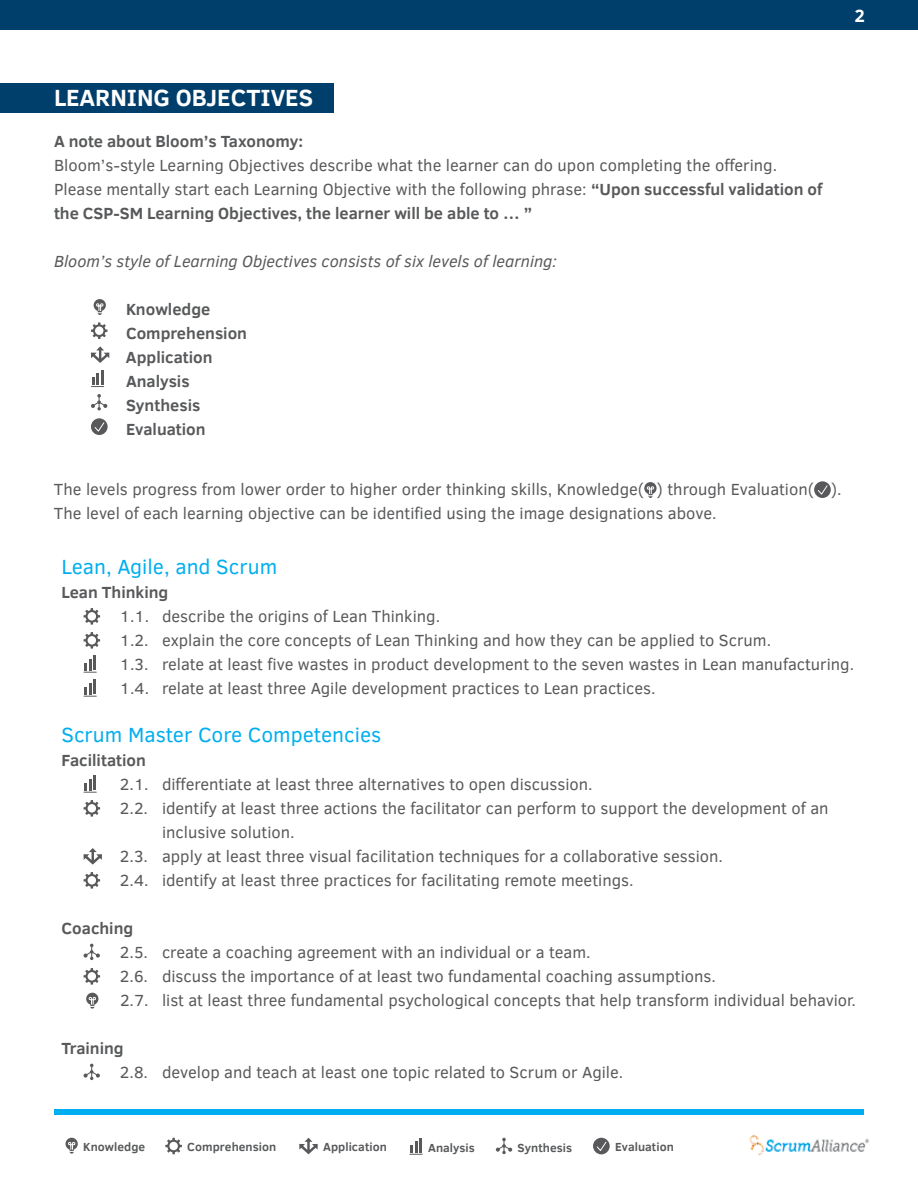
<style>
.page{position:relative;width:918px;height:1188px;background:#fff}
.page>*{position:absolute;margin:0;border:0;box-sizing:border-box;transform-origin:0 0}
.t1{font:700 24px "Clear Sans";color:#fff}
.t2{font:21px "Clear Sans";color:#00aeef}
.t3{font:700 18px "Clear Sans";color:#fff}
.t4{font:16.5px/24px "Clear Sans";color:#58595b}
.t5{font:700 16.5px/24px "Clear Sans";color:#58595b}
.t6{font:italic 16.5px "Clear Sans";color:#58595b}
.t7{font:700 12px "Clear Sans";letter-spacing:.005em;color:#58595b}
.s1{font-weight:700}
</style>
<div class="page">
<div style="left:54px;top:1109px;width:810px;height:6px;background:#00aeef"></div>
<div style="left:0;top:0;width:918px;height:30px;background:#003e6b"></div>
<div style="left:0;top:83px;width:334px;height:30px;background:#003e6b"></div>
<svg style="left:94px;top:299px;width:12px;height:12px"></svg>
<svg style="left:96px;top:304px;width:8px;height:11px"></svg>
<svg style="left:91px;top:322px;width:17px;height:17px"></svg>
<div style="left:95px;top:326px;width:8px;height:9px;background:#fff;border-radius:50%"></div>
<svg style="left:91px;top:346px;width:18px;height:17px"></svg>
<svg style="left:91px;top:370px;width:13px;height:17px"></svg>
<svg style="left:91px;top:394px;width:16px;height:17px"></svg>
<svg style="left:91px;top:418px;width:17px;height:17px"></svg>
<svg style="left:94px;top:422px;width:11px;height:11px"></svg>
<svg style="left:644px;top:482px;width:13px;height:12px"></svg>
<svg style="left:646px;top:487px;width:9px;height:11px"></svg>
<svg style="left:814px;top:481px;width:17px;height:17px"></svg>
<svg style="left:817px;top:485px;width:11px;height:11px"></svg>
<svg style="left:84px;top:608px;width:16px;height:17px"></svg>
<div style="left:88px;top:612px;width:8px;height:9px;background:#fff;border-radius:50%"></div>
<svg style="left:84px;top:632px;width:16px;height:17px"></svg>
<div style="left:88px;top:636px;width:8px;height:9px;background:#fff;border-radius:50%"></div>
<hr style="left:93px;top:656px;width:3px;height:14px;background:#59595c">
<svg style="left:84px;top:659px;width:12px;height:14px"></svg>
<hr style="left:93px;top:680px;width:3px;height:14px;background:#59595c">
<svg style="left:84px;top:683px;width:12px;height:14px"></svg>
<hr style="left:93px;top:776px;width:3px;height:14px;background:#59595c">
<svg style="left:84px;top:779px;width:12px;height:14px"></svg>
<svg style="left:84px;top:800px;width:16px;height:17px"></svg>
<div style="left:88px;top:804px;width:8px;height:9px;background:#fff;border-radius:50%"></div>
<svg style="left:84px;top:848px;width:18px;height:17px"></svg>
<svg style="left:84px;top:872px;width:16px;height:17px"></svg>
<div style="left:88px;top:876px;width:8px;height:9px;background:#fff;border-radius:50%"></div>
<svg style="left:84px;top:944px;width:16px;height:17px"></svg>
<svg style="left:84px;top:968px;width:16px;height:17px"></svg>
<div style="left:88px;top:972px;width:8px;height:9px;background:#fff;border-radius:50%"></div>
<div style="left:86px;top:993px;width:12px;height:12px;background:#59595c;border-radius:50%"></div>
<svg style="left:88px;top:997px;width:8px;height:12px"></svg>
<svg style="left:84px;top:1064px;width:16px;height:17px"></svg>
<div style="left:66px;top:1138px;width:12px;height:12px;background:#59595c;border-radius:50%"></div>
<svg style="left:68px;top:1142px;width:8px;height:12px"></svg>
<svg style="left:165px;top:1138px;width:17px;height:16px"></svg>
<div style="left:169px;top:1142px;width:9px;height:8px;background:#fff;border-radius:50%"></div>
<svg style="left:299px;top:1138px;width:19px;height:16px"></svg>
<hr style="left:419px;top:1138px;width:3px;height:14px;background:#59595c">
<svg style="left:410px;top:1141px;width:12px;height:14px"></svg>
<svg style="left:496px;top:1138px;width:16px;height:17px"></svg>
<div style="left:593px;top:1138px;width:17px;height:16px;background:#59595c;border-radius:50%"></div>
<svg style="left:596px;top:1141px;width:11px;height:10px"></svg>
<img style="left:749px;top:1135px;width:120px;height:21px">
<h1 class="t1" style="left:54px;top:80px;width:261px">LEARNING OBJECTIVES</h1>
<p class="t5" style="left:54px;top:129px;width:251px">A note about Bloom’s Taxonomy:</p>
<p class="t4" style="left:54px;top:153px;width:770px">Bloom’s-style Learning Objectives describe what the learner can do upon completing the offering.<br>Please mentally start each Learning Objective with the following phrase: <span class="s1">“Upon successful validation of the CSP-SM Learning Objectives, the learner will be able to … ”</span></p>
<p class="t6" style="left:54px;top:250px;width:504px">Bloom’s style of Learning Objectives consists of six levels of learning:</p>
<p class="t5" style="left:126px;top:297px;width:123px">Knowledge<br>Comprehension<br>Application<br>Analysis<br>Synthesis<br>Evaluation</p>
<p class="t3" style="left:854px;top:3px;width:12px">2</p>
<p class="t4" style="left:54px;top:477px;width:789px">The levels progress from lower order to higher order thinking skills, Knowledge( ) through Evaluation( ).<br>The level of each learning objective can be identified using the image designations above.</p>
<p class="t2" style="left:62px;top:552px;width:217px">Lean, Agile, and Scrum</p>
<p class="t5" style="left:62px;top:579px;width:108px">Lean Thinking</p>
<p class="t4" style="left:120px;top:604px;width:736px">1.1. describe the origins of Lean Thinking.<br>1.2. explain the core concepts of Lean Thinking and how they can be applied to Scrum.<br>1.3. relate at least five wastes in product development to the seven wastes in Lean manufacturing.<br>1.4. relate at least three Agile development practices to Lean practices.</p>
<p class="t2" style="left:62px;top:720px;width:321px">Scrum Master Core Competencies</p>
<p class="t5" style="left:62px;top:747px;width:86px">Facilitation</p>
<p class="t4" style="left:120px;top:772px;width:474px">2.1. differentiate at least three alternatives to open discussion.</p>
<p class="t4" style="left:120px;top:796px;width:710px">2.2. identify at least three actions the facilitator can perform to support the development of an</p>
<p class="t4" style="left:162px;top:820px;width:134px">inclusive solution.</p>
<p class="t4" style="left:120px;top:844px;width:605px">2.3. apply at least three visual facilitation techniques for a collaborative session.</p>
<p class="t4" style="left:120px;top:868px;width:515px">2.4. identify at least three practices for facilitating remote meetings.</p>
<p class="t5" style="left:61px;top:915px;width:73px">Coaching</p>
<p class="t4" style="left:120px;top:940px;width:738px">2.5. create a coaching agreement with an individual or a team.<br>2.6. discuss the importance of at least two fundamental coaching assumptions.<br>2.7. list at least three fundamental psychological concepts that help transform individual behavior.</p>
<p class="t5" style="left:62px;top:1035px;width:64px">Training</p>
<p class="t4" style="left:120px;top:1060px;width:505px">2.8. develop and teach at least one topic related to Scrum or Agile.</p>
<p class="t7" style="left:83px;top:1138px;width:64px">Knowledge</p>
<p class="t7" style="left:187px;top:1138px;width:90px">Comprehension</p>
<p class="t7" style="left:323px;top:1138px;width:65px">Application</p>
<p class="t7" style="left:428px;top:1139px;width:48px">Analysis</p>
<p class="t7" style="left:518px;top:1139px;width:56px">Synthesis</p>
<p class="t7" style="left:615px;top:1138px;width:60px">Evaluation</p>
</div>
